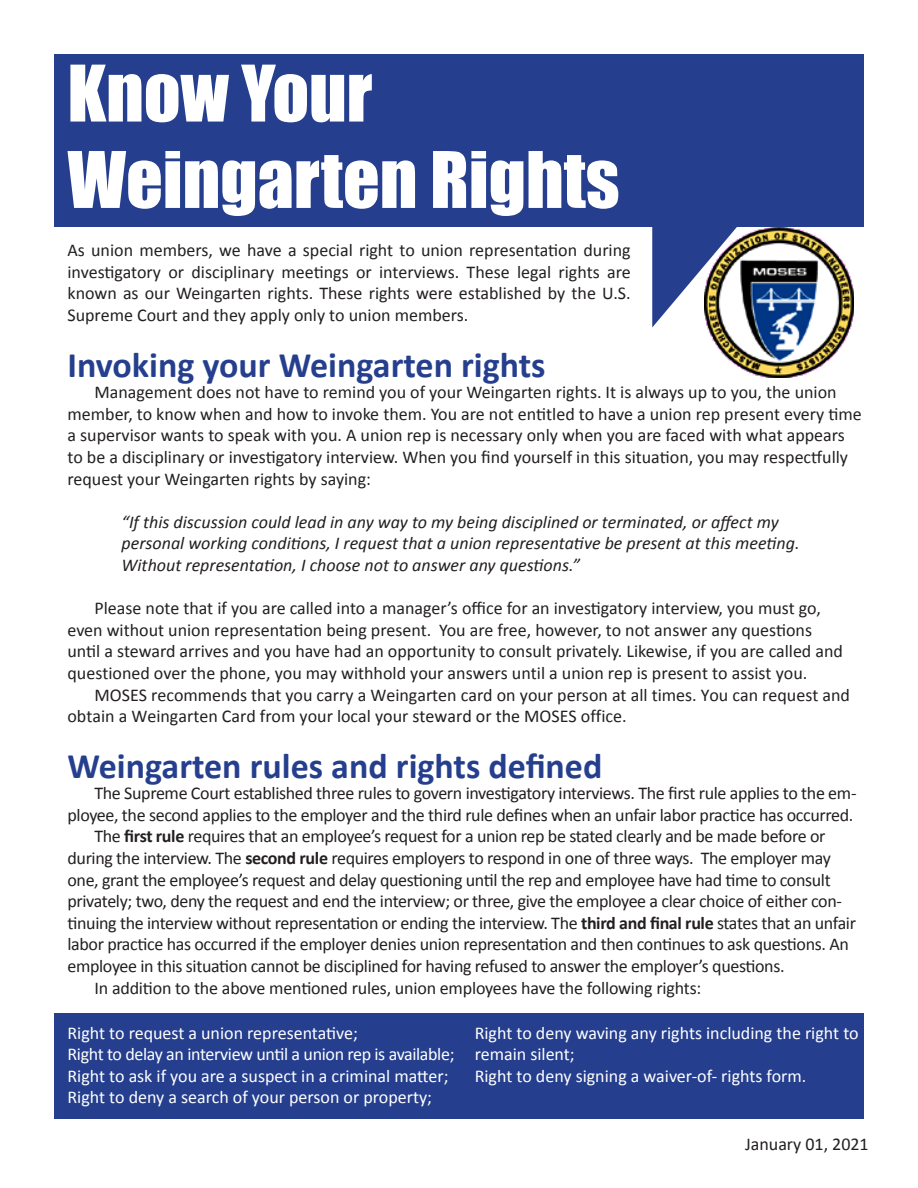
<style>
.page{position:relative;width:918px;height:1188px;background:#fff}
.page>*{position:absolute;margin:0;border:0;box-sizing:border-box;transform-origin:0 0}
.t1{font:72px "Impact";color:#fff}
.t2{font:700 36px "Calibri";color:#253f8e}
.t3{font:18px/21.6px "Calibri";letter-spacing:-.01em;color:#231f20;text-align:justify}
.t4{font:18px/21.6px "Calibri";color:#fff}
.t5{font:italic 18px/21.6px "Calibri";color:#231f20}
.t6{font:18px "Calibri";letter-spacing:-.02em;color:#fff}
.s1{font-weight:700}
</style>
<div class="page">
<div style="left:54px;top:1013px;width:810px;height:106px;background:#253f8e"></div>
<div style="left:54px;top:54px;width:810px;height:173px;background:#253f8e"></div>
<svg style="left:652px;top:227px;width:52px;height:100px"></svg>
<img style="left:704px;top:227px;width:150px;height:151px">
<p class="t1" style="left:68px;top:37px;width:306px">Know Your</p>
<p class="t1" style="left:68px;top:124px;width:554px">Weingarten Rights</p>
<p class="t3" style="left:68px;top:239px;width:565px">As union members, we have a special right to union representation during investigatory or disciplinary meetings or interviews. These legal rights are known as our Weingarten rights. These rights were established by the U.S.<br>Supreme Court and they apply only to union members.</p>
<p class="t2" style="left:68px;top:342px;width:480px">Invoking your Weingarten rights</p>
<p class="t3" style="left:68px;top:382px;width:796px;text-align:left;text-indent:27px">Management does not have to remind you of your Weingarten rights. It is always up to you, the union member, to know when and how to invoke them. You are not entitled to have a union rep present every time a supervisor wants to speak with you. A union rep is necessary only when you are faced with what appears to be a disciplinary or investigatory interview. When you find yourself in this situation, you may respectfully request your Weingarten rights by saying:</p>
<p class="t5" style="left:122px;top:510px;width:680px">“If this discussion could lead in any way to my being disciplined or terminated, or affect my personal working conditions, I request that a union representative be present at this meeting.<br>Without representation, I choose not to answer any questions.”</p>
<p class="t3" style="left:94px;top:598px;width:728px">Please note that if you are called into a manager’s office for an investigatory interview, you must go,</p>
<p class="t3" style="left:67px;top:619px;width:746px">even without union representation being present. You are free, however, to not answer any questions</p>
<p class="t3" style="left:67px;top:641px;width:777px">until a steward arrives and you have had an opportunity to consult privately. Likewise, if you are called and</p>
<p class="t3" style="left:67px;top:662px;width:741px">questioned over the phone, you may withhold your answers until a union rep is present to assist you.</p>
<p class="t3" style="left:94px;top:683px;width:757px">MOSES recommends that you carry a Weingarten card on your person at all times. You can request and</p>
<p class="t3" style="left:67px;top:706px;width:561px">obtain a Weingarten Card from your local your steward or the MOSES office.</p>
<p class="t2" style="left:67px;top:743px;width:536px">Weingarten rules and rights defined</p>
<p class="t3" style="left:94px;top:782px;width:764px">The Supreme Court established three rules to govern investigatory interviews. The first rule applies to the em-</p>
<p class="t3" style="left:67px;top:804px;width:787px">ployee, the second applies to the employer and the third rule defines when an unfair labor practice has occurred.</p>
<p class="t3" style="left:94px;top:826px;width:732px">The <span class="s1">first rule</span> requires that an employee’s request for a union rep be stated clearly and be made before or</p>
<p class="t3" style="left:67px;top:847px;width:765px">during the interview. The <span class="s1">second rule</span> requires employers to respond in one of three ways. The employer may</p>
<p class="t3" style="left:68px;top:869px;width:765px">one, grant the employee’s request and delay questioning until the rep and employee have had time to consult</p>
<p class="t3" style="left:68px;top:890px;width:776px">privately; two, deny the request and end the interview; or three, give the employee a clear choice of either con-</p>
<p class="t3" style="left:68px;top:912px;width:790px">tinuing the interview without representation or ending the interview. The <span class="s1">third and final rule</span> states that an unfair</p>
<p class="t3" style="left:68px;top:934px;width:783px">labor practice has occurred if the employer denies union representation and then continues to ask questions. An</p>
<p class="t3" style="left:68px;top:955px;width:719px">employee in this situation cannot be disciplined for having refused to answer the employer’s questions.</p>
<p class="t3" style="left:94px;top:977px;width:608px">In addition to the above mentioned rules, union employees have the following rights:</p>
<p class="t4" style="left:68px;top:1022px;width:292px">Right to request a union representative;</p>
<p class="t6" style="left:68px;top:1043px;width:389px">Right to delay an interview until a union rep is available;</p>
<p class="t4" style="left:68px;top:1065px;width:383px">Right to ask if you are a suspect in a criminal matter;</p>
<p class="t4" style="left:68px;top:1087px;width:366px">Right to deny a search of your person or property;</p>
<p class="t4" style="left:475px;top:1022px;width:385px">Right to deny waving any rights including the right to remain silent;</p>
<p class="t4" style="left:475px;top:1065px;width:333px">Right to deny signing a waiver-of- rights form.</p>
<p class="t3" style="left:745px;top:1133px;width:125px">January 01, 2021</p>
</div>
